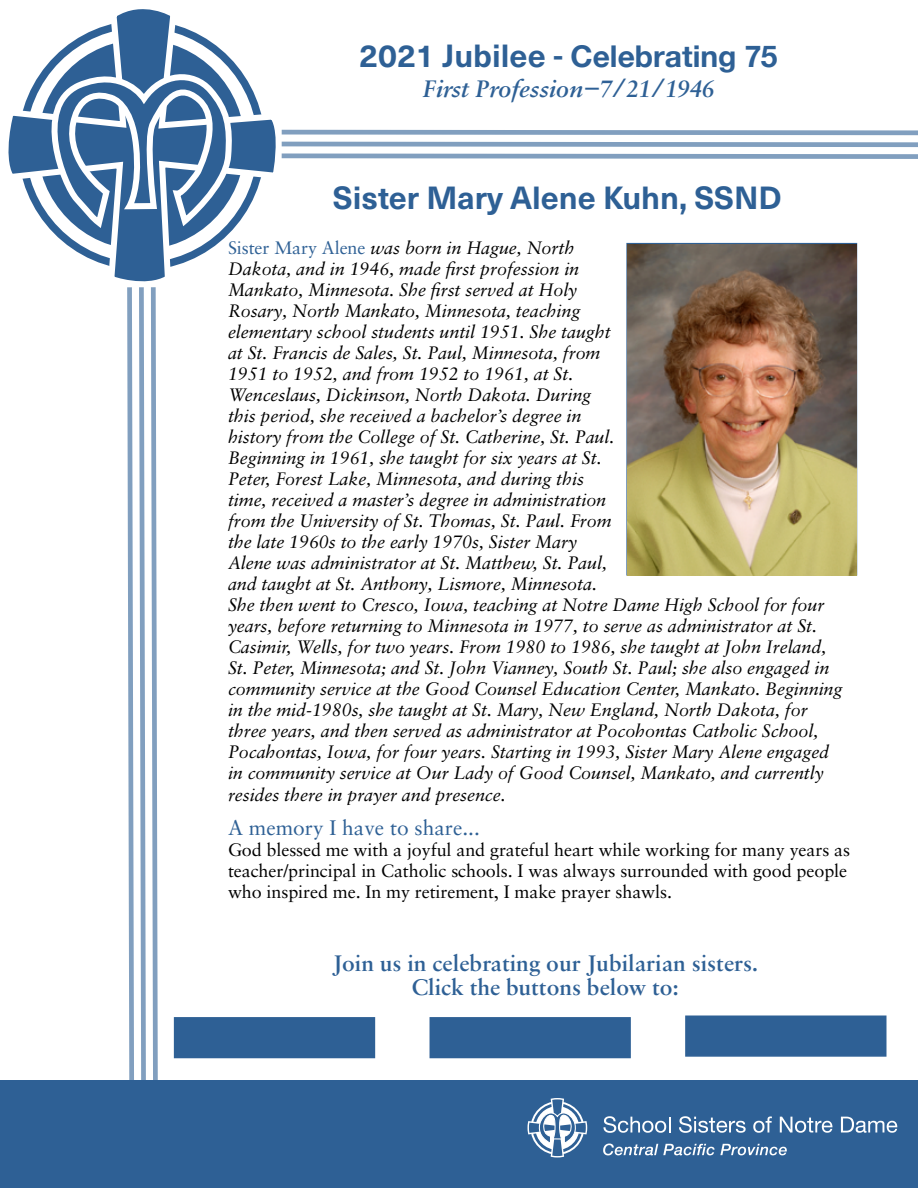
<style>
.page{position:relative;width:918px;height:1188px;background:#fff}
.page>*{position:absolute;margin:0;border:0;box-sizing:border-box;transform-origin:0 0}
.t1{font:700 31.5px "Neue Haas Unica W1 G";color:#2e6095}
.t2{font:700 30px "Helvetica Neue";color:#2e6095}
.t3{font:italic 600 25.5px "Sabon MT Pro";color:#2e6095}
.t4{font:600 24px/24px "Sabon MT Pro";color:#2e6095;text-align:center}
.t5{font:21px "Sabon LT Pro";color:#2e6095}
.t6{font:italic 18px/21px "Sabon LT Pro";letter-spacing:-.005em;color:#000}
.t7{font:18px/21px "Sabon LT Pro";letter-spacing:-.005em;color:#000}
.s1{font-family:"Neue Haas Unica W1 G";font-size:31.5px}
.s2{font-style:normal;color:#2e6095}
</style>
<div class="page">
<div style="left:174px;top:1017px;width:201px;height:41px;background:#2e6095;border:2px solid #2e6095"></div>
<div style="left:430px;top:1017px;width:201px;height:41px;background:#2e6095;border:2px solid #2e6095"></div>
<div style="left:685px;top:1016px;width:201px;height:41px;background:#2e6095;border:2px solid #2e6095"></div>
<div style="left:0;top:1080px;width:918px;height:108px;background:#2e6095"></div>
<svg style="left:8px;top:9px;width:268px;height:273px"></svg>
<svg style="left:25px;top:62px;width:212px;height:201px"></svg>
<svg style="left:603px;top:1116px;width:67px;height:17px"></svg>
<svg style="left:679px;top:1116px;width:67px;height:17px"></svg>
<svg style="left:753px;top:1116px;width:19px;height:17px"></svg>
<svg style="left:780px;top:1117px;width:52px;height:16px"></svg>
<svg style="left:841px;top:1117px;width:56px;height:16px"></svg>
<svg style="left:603px;top:1144px;width:184px;height:11px"></svg>
<svg style="left:528px;top:1098px;width:59px;height:60px"></svg>
<svg style="left:127px;top:287px;width:31px;height:793px"></svg>
<svg style="left:281px;top:129px;width:637px;height:30px"></svg>
<img style="left:627px;top:245px;width:229px;height:330px">
<h2 class="t2" style="left:359px;top:33px;width:420px"><span class="s1">2021 Jubilee -</span> Celebrating 75</h2>
<h3 class="t3" style="left:422px;top:73px;width:293px">First Profession−7/21/1946</h3>
<h1 class="t1" style="left:333px;top:174px;width:450px">Sister Mary Alene Kuhn, SSND</h1>
<p class="t6" style="left:228px;top:237px;width:616px"><span class="s2">Sister Mary Alene</span> was born in Hague, North<br>Dakota, and in 1946, made first profession in<br>Mankato, Minnesota. She first served at Holy<br>Rosary, North Mankato, Minnesota, teaching<br>elementary school students until 1951. She taught<br>at St. Francis de Sales, St. Paul, Minnesota, from<br>1951 to 1952, and from 1952 to 1961, at St.<br>Wenceslaus, Dickinson, North Dakota. During<br>this period, she received a bachelor’s degree in<br>history from the College of St. Catherine, St. Paul.<br>Beginning in 1961, she taught for six years at St.<br>Peter, Forest Lake, Minnesota, and during this<br>time, received a master’s degree in administration<br>from the University of St. Thomas, St. Paul. From<br>the late 1960s to the early 1970s, Sister Mary<br>Alene was administrator at St. Matthew, St. Paul,<br>and taught at St. Anthony, Lismore, Minnesota.<br>She then went to Cresco, Iowa, teaching at Notre Dame High School for four years, before returning to Minnesota in 1977, to serve as administrator at St.<br>Casimir, Wells, for two years. From 1980 to 1986, she taught at John Ireland, St. Peter, Minnesota; and St. John Vianney, South St. Paul; she also engaged in community service at the Good Counsel Education Center, Mankato. Beginning in the mid-1980s, she taught at St. Mary, New England, North Dakota, for three years, and then served as administrator at Pocohontas Catholic School, Pocahontas, Iowa, for four years. Starting in 1993, Sister Mary Alene engaged in community service at Our Lady of Good Counsel, Mankato, and currently resides there in prayer and presence.</p>
<p class="t5" style="left:228px;top:815px;width:253px">A memory I have to share...</p>
<p class="t7" style="left:228px;top:839px;width:624px">God blessed me with a joyful and grateful heart while working for many years as teacher/principal in Catholic schools. I was always surrounded with good people who inspired me. In my retirement, I make prayer shawls.</p>
<h3 class="t4" style="left:332px;top:950px;width:427px">Join us in celebrating our Jubilarian sisters.<br>Click the buttons below to:</h3>
</div>
